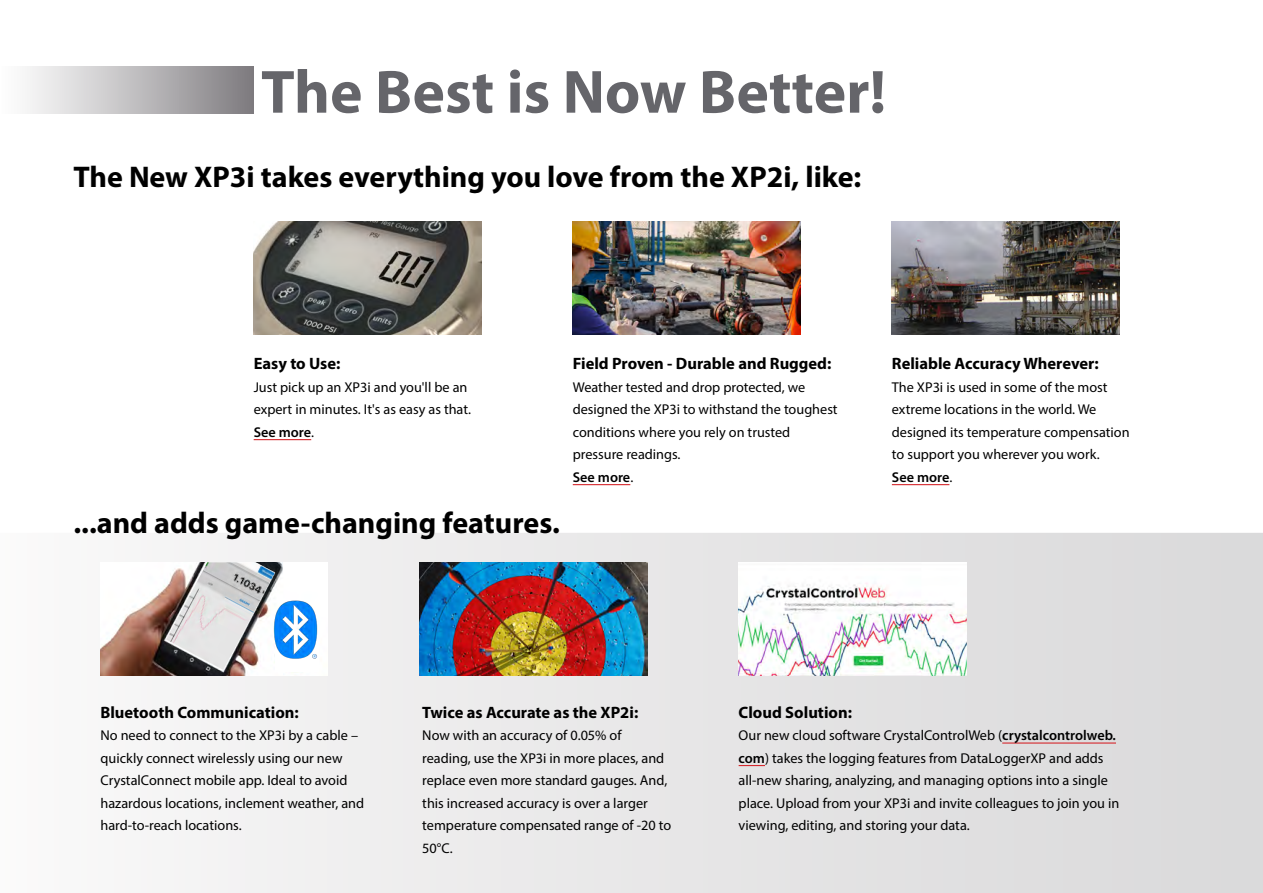
<style>
.page{position:relative;width:1263px;height:893px;background:#fff}
.page>*{position:absolute;margin:0;border:0;box-sizing:border-box;transform-origin:0 0}
.t1{font:700 61.5px "Myriad Pro";color:#65656a}
.t2{font:700 30px "Myriad Pro";color:#000}
.t3{font:700 16.5px "Myriad Pro";color:#000}
.t4{font:14.25px/22.5px "Myriad Pro";color:#000}
.s1{font-weight:600}
</style>
<div class="page">
<div style="left:0;top:533px;width:1263px;height:360px;background:linear-gradient(to right,#f9f8f9,#d9d8d9)"></div>
<div style="left:0;top:67px;width:254px;height:47px;background:linear-gradient(to right,#fff,#817e82)"></div>
<img style="left:254px;top:222px;width:227px;height:113px">
<img style="left:573px;top:222px;width:227px;height:113px">
<img style="left:892px;top:222px;width:227px;height:113px">
<img style="left:100px;top:562px;width:228px;height:114px">
<img style="left:419px;top:562px;width:228px;height:114px">
<img style="left:739px;top:562px;width:227px;height:114px">
<img style="left:166px;top:562px;width:109px;height:108px">
<hr style="left:254px;top:439px;width:57px;height:1px;background:#d52a2f">
<hr style="left:573px;top:484px;width:57px;height:1px;background:#d52a2f">
<hr style="left:892px;top:484px;width:57px;height:1px;background:#d52a2f">
<hr style="left:1002px;top:742px;width:114px;height:2px;background:#d52a2f">
<svg style="left:739px;top:765px;width:26px;height:1px"></svg>
<div style="left:275px;top:630px;width:43px;height:41px;background:#fff"></div>
<img style="left:259px;top:593px;width:72px;height:72px">
<h1 class="t1" style="left:261px;top:52px;width:626px">The Best is Now Better!</h1>
<h2 class="t2" style="left:73px;top:157px;width:789px">The New XP3i takes everything you love from the XP2i, like:</h2>
<p class="t3" style="left:254px;top:353px;width:88px">Easy to Use:</p>
<p class="t4" style="left:254px;top:375px;width:219px">Just pick up an XP3i and you'll be an expert in minutes. It's as easy as that.<br><span class="s1">See more</span>.</p>
<h2 class="t2" style="left:73px;top:504px;width:488px">...and adds game-changing features.</h2>
<p class="t3" style="left:573px;top:353px;width:260px">Field Proven - Durable and Rugged:</p>
<p class="t4" style="left:573px;top:375px;width:266px">Weather tested and drop protected, we designed the XP3i to withstand the toughest conditions where you rely on trusted pressure readings.<br><span class="s1">See more</span>.</p>
<p class="t3" style="left:892px;top:353px;width:208px">Reliable Accuracy Wherever:</p>
<p class="t4" style="left:892px;top:375px;width:239px">The XP3i is used in some of the most extreme locations in the world. We designed its temperature compensation to support you wherever you work.<br><span class="s1">See more</span>.</p>
<p class="t3" style="left:100px;top:701px;width:200px">Bluetooth Communication:</p>
<p class="t4" style="left:100px;top:724px;width:265px">No need to connect to the XP3i by a cable – quickly connect wirelessly using our new CrystalConnect mobile app. Ideal to avoid hazardous locations, inclement weather, and hard-to-reach locations.</p>
<p class="t3" style="left:422px;top:701px;width:217px">Twice as Accurate as the XP2i:</p>
<p class="t4" style="left:422px;top:724px;width:250px">Now with an accuracy of 0.05% of reading, use the XP3i in more places, and replace even more standard gauges. And, this increased accuracy is over a larger temperature compensated range of -20 to<br>50°C.</p>
<p class="t3" style="left:739px;top:701px;width:115px">Cloud Solution:</p>
<p class="t4" style="left:739px;top:724px;width:382px">Our new cloud software CrystalControlWeb (<span class="s1">crystalcontrolweb. com</span>) takes the logging features from DataLoggerXP and adds all-new sharing, analyzing, and managing options into a single place. Upload from your XP3i and invite colleagues to join you in viewing, editing, and storing your data.</p>
</div>
